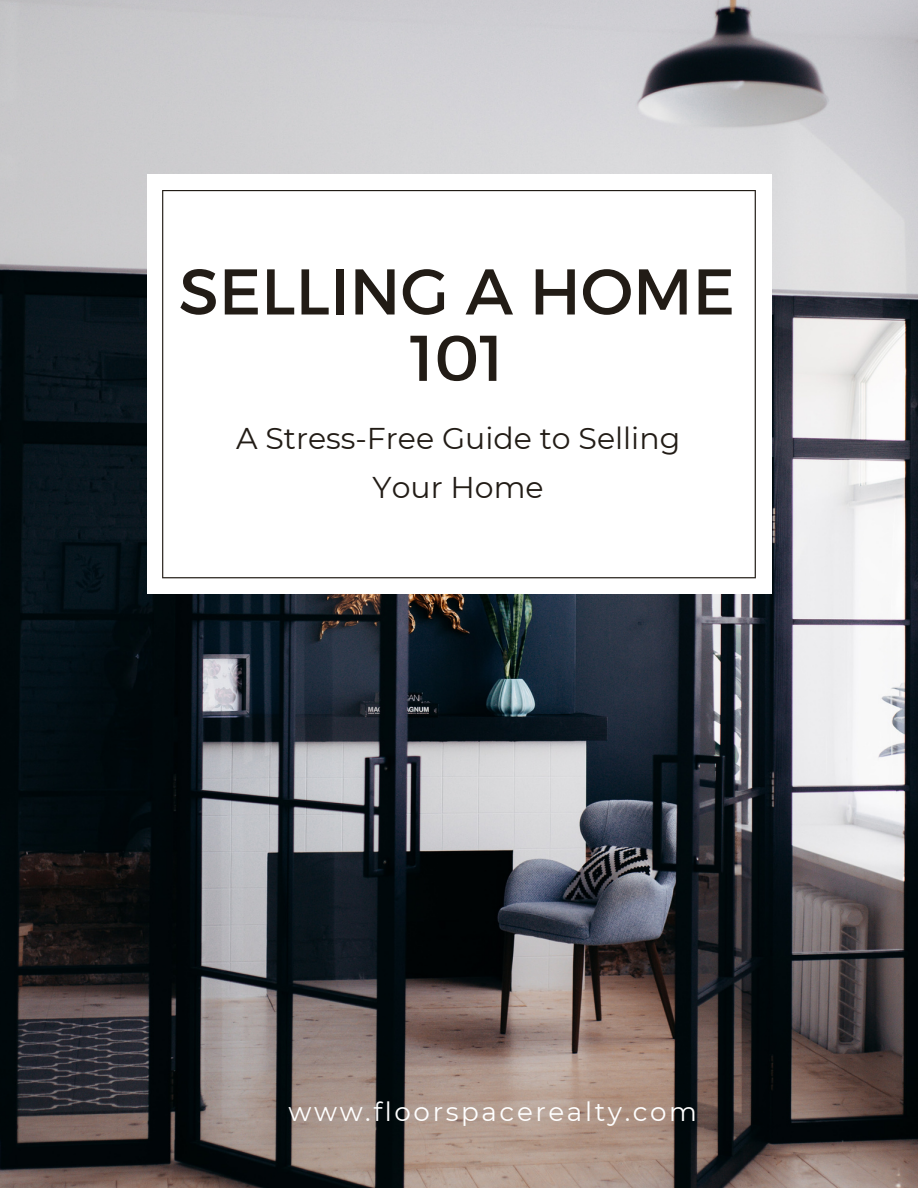
<style>
.page{position:relative;width:918px;height:1188px;background:#fff}
.page>*{position:absolute;margin:0;border:0;box-sizing:border-box;transform-origin:0 0}
.t1{font:64.5px/66.3px "Montserrat";color:#221c16;text-align:center}
.t2{font:30px/48.3px "Montserrat";color:#221c16;text-align:center}
.t3{font:26.25px "Montserrat";letter-spacing:.1em;color:#fff}
</style>
<div class="page">
<img style="left:0;top:0;width:918px;height:1188px">
<div style="left:147px;top:174px;width:624px;height:420px;background:#fff"></div>
<svg style="left:162px;top:190px;width:594px;height:388px"></svg>
<p class="t1" style="left:179px;top:255px;width:558px">SELLING A HOME<br>101</p>
<p class="t2" style="left:236px;top:415px;width:446px">A Stress-Free Guide to Selling<br>Your Home</p>
<p class="t3" style="left:288px;top:1095px;width:410px">www.floorspacerealty.com</p>
</div>
